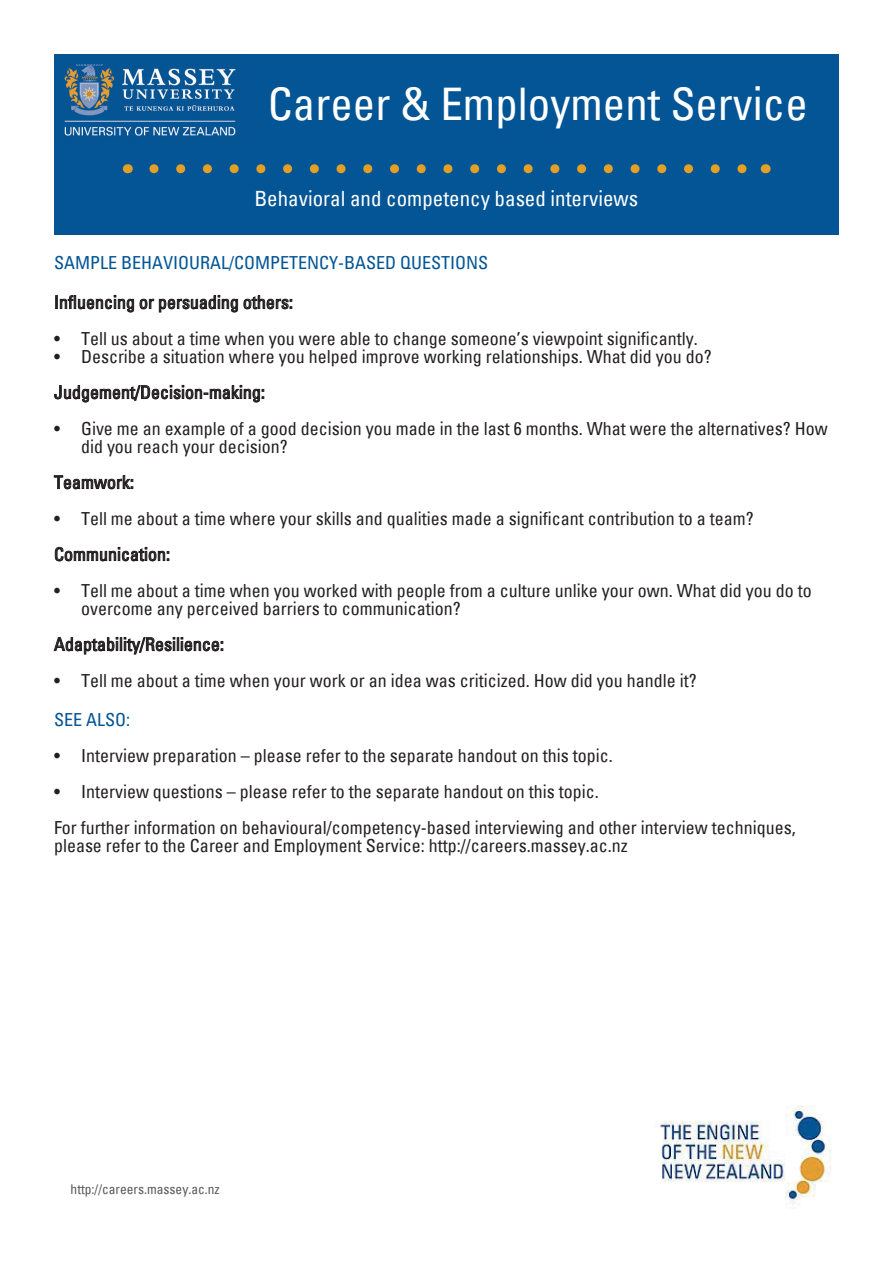
<style>
.page{position:relative;width:893px;height:1263px;background:#fff}
.page>*{position:absolute;margin:0;border:0;box-sizing:border-box;transform-origin:0 0}
.t1{font:condensed 45px "Univers";color:#fff}
.t2{font:condensed 21px "Univers";color:#fff}
.t3{font:condensed 18px/36px "Univers";color:#231f20}
.t4{font:condensed 18px "Univers";color:#035595}
.t5{font:condensed 13.5px "Univers";color:#57585a}
</style>
<div class="page">
<div style="left:54px;top:54px;width:785px;height:180px;background:#035595"></div>
<svg style="left:154px;top:164px;width:593px;height:9px"></svg>
<img style="left:64px;top:64px;width:172px;height:72px">
<img style="left:658px;top:1105px;width:173px;height:104px">
<div style="left:55px;top:295px;width:3px;height:14px;border:1px solid #231f20"></div>
<svg style="left:60px;top:295px;width:232px;height:18px"></svg>
<svg style="left:54px;top:385px;width:210px;height:18px"></svg>
<svg style="left:54px;top:475px;width:79px;height:15px"></svg>
<svg style="left:55px;top:547px;width:114px;height:15px"></svg>
<svg style="left:53px;top:637px;width:170px;height:18px"></svg>
<h1 class="t1" style="left:268px;top:75px;width:541px">Career &amp; Employment Service</h1>
<p class="t2" style="left:254px;top:185px;width:385px">Behavioral and competency based interviews</p>
<p class="t4" style="left:54px;top:251px;width:436px">SAMPLE BEHAVIOURAL/COMPETENCY-BASED QUESTIONS</p>
<p class="t3" style="left:54px;top:284px;width:240px">Influencing or persuading others:</p>
<p class="t3" style="left:54px;top:320px;width:645px">• Tell us about a time when you were able to change someone’s viewpoint significantly.</p>
<p class="t3" style="left:54px;top:338px;width:659px">• Describe a situation where you helped improve working relationships. What did you do?<br>Judgement/Decision-making:</p>
<p class="t3" style="left:81px;top:419px;width:748px;line-height:18px;text-indent:-27px">• Give me an example of a good decision you made in the last 6 months. What were the alternatives? How did you reach your decision?</p>
<p class="t3" style="left:54px;top:464px;width:81px">Teamwork:</p>
<p class="t3" style="left:54px;top:500px;width:701px">• Tell me about a time where your skills and qualities made a significant contribution to a team?<br>Communication:</p>
<p class="t3" style="left:81px;top:581px;width:732px;line-height:18px;text-indent:-27px">• Tell me about a time when you worked with people from a culture unlike your own. What did you do to overcome any perceived barriers to communication?</p>
<p class="t3" style="left:54px;top:626px;width:171px">Adaptability/Resilience:</p>
<p class="t3" style="left:54px;top:662px;width:644px">• Tell me about a time when your work or an idea was criticized. How did you handle it?</p>
<p class="t4" style="left:54px;top:708px;width:77px">SEE ALSO:</p>
<p class="t3" style="left:54px;top:737px;width:560px">• Interview preparation – please refer to the separate handout on this topic.</p>
<p class="t3" style="left:54px;top:773px;width:743px">• Interview questions – please refer to the separate handout on this topic.<br>For further information on behavioural/competency-based interviewing and other interview techniques,</p>
<p class="t3" style="left:54px;top:827px;width:575px">please refer to the Career and Employment Service: http://careers.massey.ac.nz</p>
<p class="t5" style="left:71px;top:1180px;width:151px">http://careers.massey.ac.nz</p>
</div>
